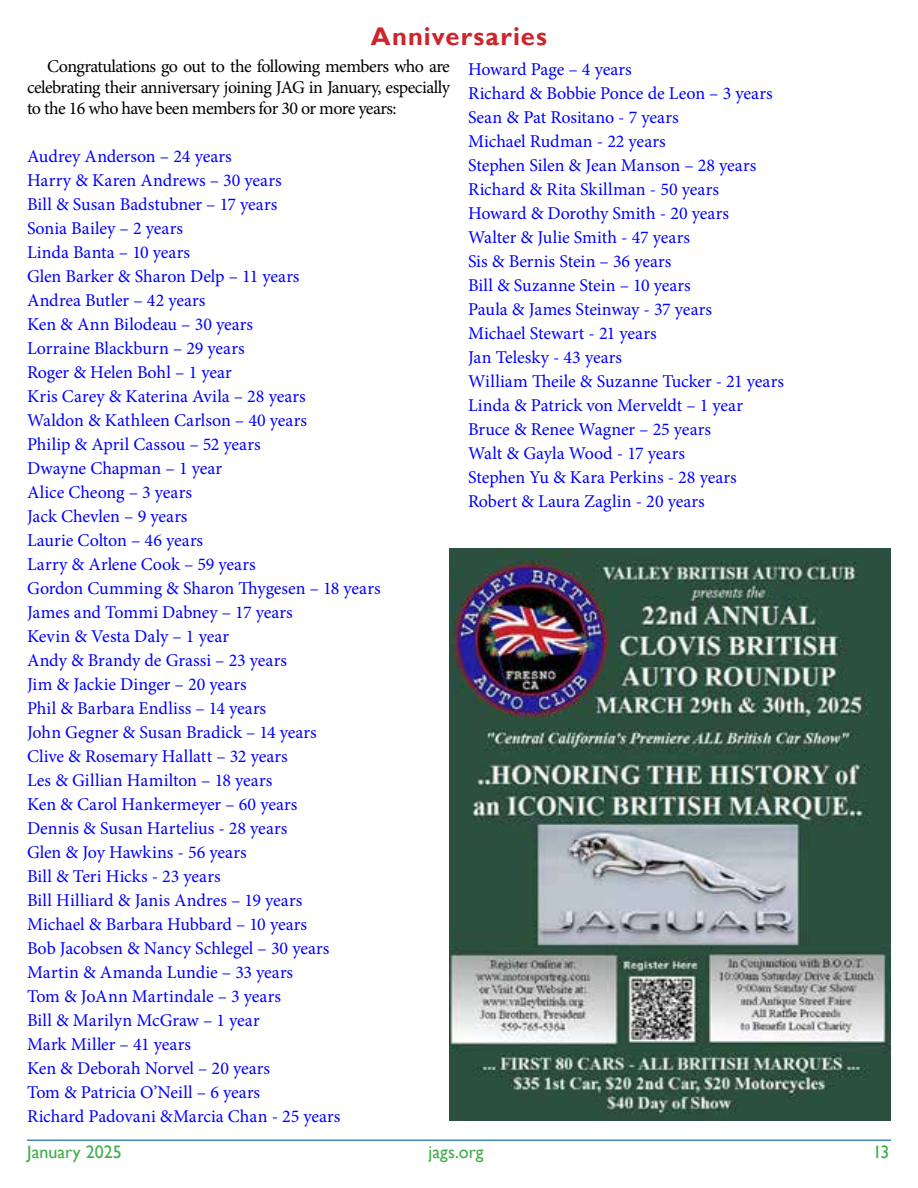
<style>
.page{position:relative;width:918px;height:1188px;background:#fff}
.page>*{position:absolute;margin:0;border:0;box-sizing:border-box;transform-origin:0 0}
.t1{font:700 25.5px "Gill Sans";letter-spacing:.045em;color:#ce242b}
.t2{font:18px/24px "Minion Pro";color:#00f}
.t3{font:18px/21px "Minion Pro";letter-spacing:-.035em;color:#000;text-align:justify}
.t4{font:18px "Gill Sans";letter-spacing:.005em;color:#41ad49}
</style>
<div class="page">
<hr style="left:27px;top:1140px;width:864px;height:1px;background:#006391">
<img style="left:450px;top:549px;width:441px;height:571px">
<h1 class="t1" style="left:371px;top:21px;width:178px">Anniversaries</h1>
<p class="t3" style="left:27px;top:56px;width:425px;text-indent:20px">Congratulations go out to the following members who are celebrating their anniversary joining JAG in January, especially to the 16 who have been members for 30 or more years:</p>
<p class="t2" style="left:27px;top:144px;width:355px">Audrey Anderson – 24 years<br>Harry &amp; Karen Andrews – 30 years<br>Bill &amp; Susan Badstubner – 17 years<br>Sonia Bailey – 2 years<br>Linda Banta – 10 years<br>Glen Barker &amp; Sharon Delp – 11 years<br>Andrea Butler – 42 years<br>Ken &amp; Ann Bilodeau – 30 years<br>Lorraine Blackburn – 29 years<br>Roger &amp; Helen Bohl – 1 year<br>Kris Carey &amp; Katerina Avila – 28 years<br>Waldon &amp; Kathleen Carlson – 40 years<br>Philip &amp; April Cassou – 52 years<br>Dwayne Chapman – 1 year<br>Alice Cheong – 3 years<br>Jack Chevlen – 9 years<br>Laurie Colton – 46 years<br>Larry &amp; Arlene Cook – 59 years<br>Gordon Cumming &amp; Sharon Thygesen – 18 years<br>James and Tommi Dabney – 17 years<br>Kevin &amp; Vesta Daly – 1 year<br>Andy &amp; Brandy de Grassi – 23 years<br>Jim &amp; Jackie Dinger – 20 years<br>Phil &amp; Barbara Endliss – 14 years<br>John Gegner &amp; Susan Bradick – 14 years<br>Clive &amp; Rosemary Hallatt – 32 years<br>Les &amp; Gillian Hamilton – 18 years<br>Ken &amp; Carol Hankermeyer – 60 years<br>Dennis &amp; Susan Hartelius - 28 years<br>Glen &amp; Joy Hawkins - 56 years<br>Bill &amp; Teri Hicks - 23 years<br>Bill Hilliard &amp; Janis Andres – 19 years<br>Michael &amp; Barbara Hubbard – 10 years<br>Bob Jacobsen &amp; Nancy Schlegel – 30 years<br>Martin &amp; Amanda Lundie – 33 years<br>Tom &amp; JoAnn Martindale – 3 years<br>Bill &amp; Marilyn McGraw – 1 year<br>Mark Miller – 41 years<br>Ken &amp; Deborah Norvel – 20 years<br>Tom &amp; Patricia O’Neill – 6 years<br>Richard Padovani &amp;Marcia Chan - 25 years</p>
<p class="t2" style="left:468px;top:57px;width:318px">Howard Page – 4 years<br>Richard &amp; Bobbie Ponce de Leon – 3 years<br>Sean &amp; Pat Rositano - 7 years<br>Michael Rudman - 22 years<br>Stephen Silen &amp; Jean Manson – 28 years<br>Richard &amp; Rita Skillman - 50 years<br>Howard &amp; Dorothy Smith - 20 years<br>Walter &amp; Julie Smith - 47 years<br>Sis &amp; Bernis Stein – 36 years<br>Bill &amp; Suzanne Stein – 10 years<br>Paula &amp; James Steinway - 37 years<br>Michael Stewart - 21 years<br>Jan Telesky - 43 years<br>William Theile &amp; Suzanne Tucker - 21 years<br>Linda &amp; Patrick von Merveldt – 1 year<br>Bruce &amp; Renee Wagner – 25 years<br>Walt &amp; Gayla Wood - 17 years<br>Stephen Yu &amp; Kara Perkins - 28 years<br>Robert &amp; Laura Zaglin - 20 years</p>
<p class="t4" style="left:27px;top:1141px;width:96px">January 2025</p>
<p class="t4" style="left:428px;top:1141px;width:57px">jags.org</p>
<p class="t4" style="left:873px;top:1141px;width:18px">13</p>
</div>
